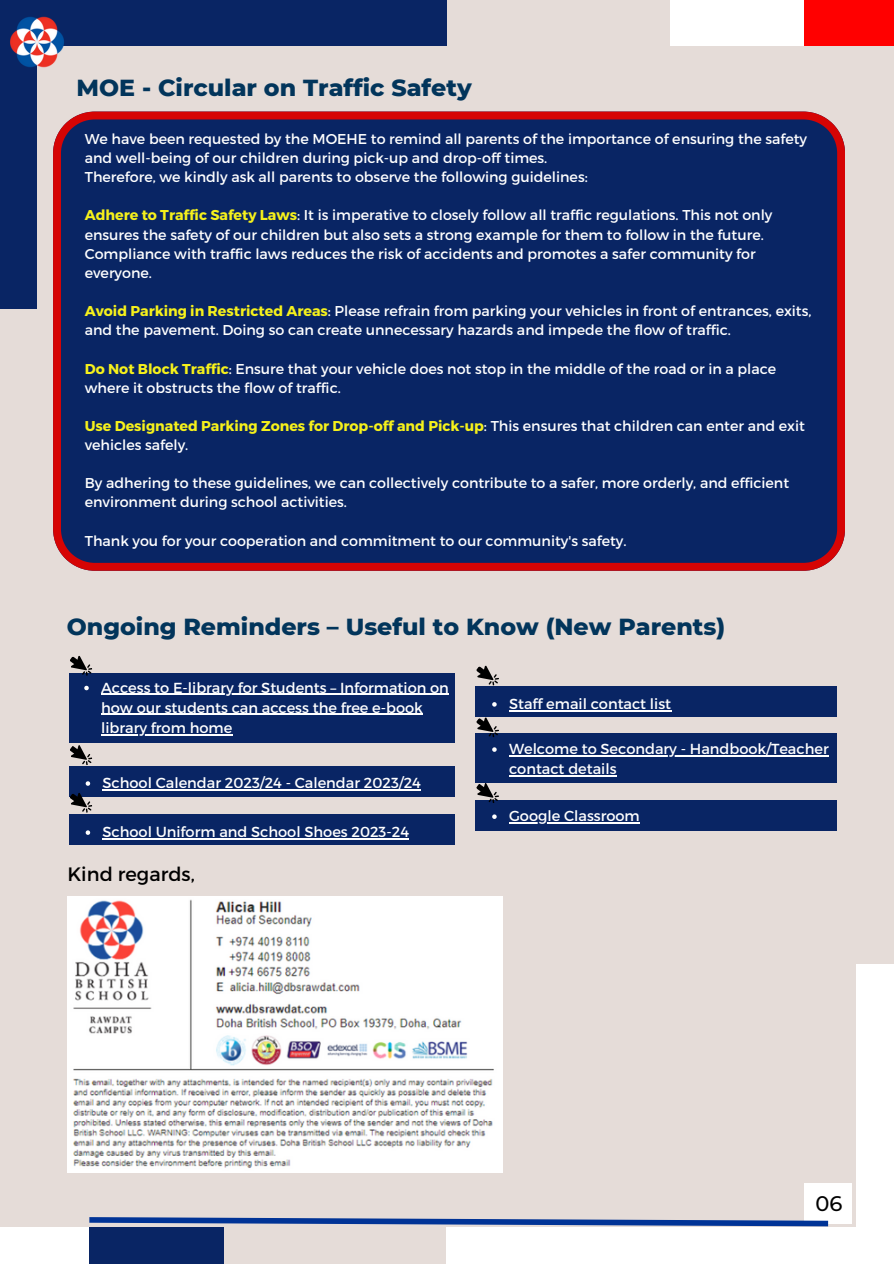
<style>
.page{position:relative;width:894px;height:1264px;background:#fff}
.page>*{position:absolute;margin:0;border:0;box-sizing:border-box;transform-origin:0 0}
.t1{font:800 23.7px "Montserrat";color:#02355b}
.t2{font:500 21px "Montserrat";color:#000}
.t3{font:19.35px "Montserrat";color:#000}
.t4{font:14.55px/20.2px "Montserrat";color:#fff}
.t5{font:14.25px/19.2px "Montserrat";color:#fff}
.s1{font-weight:700;color:#f6f11b}
</style>
<div class="page">
<div style="left:0;top:0;width:893px;height:1263px;background:#e5dcd8"></div>
<div style="left:856px;top:964px;width:37px;height:299px;background:#fff"></div>
<div style="left:446px;top:1227px;width:447px;height:36px;background:#fff"></div>
<div style="left:0;top:1227px;width:89px;height:36px;background:#fff"></div>
<div style="left:89px;top:1227px;width:134px;height:36px;background:#092564"></div>
<div style="left:0;top:0;width:37px;height:308px;background:#092564"></div>
<div style="left:0;top:0;width:446px;height:46px;background:#092564"></div>
<div style="left:670px;top:0;width:134px;height:46px;background:#fff"></div>
<div style="left:804px;top:0;width:89px;height:46px;background:#f00"></div>
<div style="left:804px;top:1183px;width:47px;height:40px;background:#fff"></div>
<svg style="left:89px;top:1217px;width:744px;height:12px"></svg>
<img style="left:10px;top:16px;width:54px;height:52px">
<div style="left:69px;top:765px;width:385px;height:31px;background:#092564"></div>
<div style="left:69px;top:814px;width:385px;height:31px;background:#092564"></div>
<svg style="left:70px;top:745px;width:23px;height:20px"></svg>
<div style="left:475px;top:686px;width:361px;height:31px;background:#092564"></div>
<svg style="left:69px;top:793px;width:24px;height:20px"></svg>
<div style="left:475px;top:733px;width:361px;height:49px;background:#092564"></div>
<svg style="left:476px;top:665px;width:23px;height:21px"></svg>
<div style="left:475px;top:800px;width:361px;height:30px;background:#092564"></div>
<svg style="left:476px;top:717px;width:23px;height:20px"></svg>
<div style="left:69px;top:673px;width:385px;height:70px;background:#092564"></div>
<img style="left:67px;top:896px;width:435px;height:276px">
<svg style="left:475px;top:782px;width:24px;height:21px"></svg>
<svg style="left:86px;top:781px;width:4px;height:4px"></svg>
<hr style="left:102px;top:789px;width:319px;height:1px;background:#fff">
<svg style="left:86px;top:830px;width:4px;height:4px"></svg>
<hr style="left:102px;top:838px;width:307px;height:1px;background:#fff">
<svg style="left:492px;top:702px;width:4px;height:4px"></svg>
<hr style="left:509px;top:710px;width:162px;height:1px;background:#fff">
<svg style="left:492px;top:747px;width:4px;height:4px"></svg>
<hr style="left:509px;top:755px;width:257px;height:1px;background:#fff">
<hr style="left:766px;top:755px;width:62px;height:1px;background:#fff">
<hr style="left:509px;top:775px;width:107px;height:1px;background:#fff">
<svg style="left:492px;top:814px;width:4px;height:5px"></svg>
<hr style="left:509px;top:822px;width:130px;height:1px;background:#fff">
<svg style="left:70px;top:655px;width:22px;height:36px"></svg>
<hr style="left:101px;top:693px;width:348px;height:1px;background:#fff">
<hr style="left:101px;top:714px;width:322px;height:1px;background:#fff">
<hr style="left:101px;top:734px;width:131px;height:1px;background:#fff">
<div style="left:53px;top:112px;width:791px;height:458px;background:#092564"></div>
<p class="t1" style="left:77px;top:73px;width:396px">MOE - Circular on Traffic Safety</p>
<p class="t5" style="left:85px;top:128px;width:723px">We have been requested by the MOEHE to remind all parents of the importance of ensuring the safety and well-being of our children during pick-up and drop-off times.</p>
<p class="t5" style="left:85px;top:167px;width:504px">Therefore, we kindly ask all parents to observe the following guidelines:</p>
<h1 class="t5" style="left:85px;top:205px;width:689px"><span class="s1">Adhere to Traffic Safety Laws</span>: It is imperative to closely follow all traffic regulations. This not only ensures the safety of our children but also sets a strong example for them to follow in the future.<br>Compliance with traffic laws reduces the risk of accidents and promotes a safer community for everyone.</h1>
<p class="t5" style="left:85px;top:301px;width:728px"><span class="s1">Avoid Parking in Restricted Areas</span>: Please refrain from parking your vehicles in front of entrances, exits, and the pavement. Doing so can create unnecessary hazards and impede the flow of traffic.</p>
<p class="t5" style="left:85px;top:358px;width:692px"><span class="s1">Do Not Block Traffic</span>: Ensure that your vehicle does not stop in the middle of the road or in a place where it obstructs the flow of traffic.</p>
<p class="t5" style="left:85px;top:415px;width:721px"><span class="s1">Use Designated Parking Zones for Drop-off and Pick-up</span>: This ensures that children can enter and exit vehicles safely.</p>
<p class="t5" style="left:85px;top:473px;width:705px">By adhering to these guidelines, we can collectively contribute to a safer, more orderly, and efficient environment during school activities.</p>
<p class="t5" style="left:85px;top:530px;width:543px">Thank you for your cooperation and commitment to our community's safety.</p>
<p class="t1" style="left:67px;top:612px;width:659px">Ongoing Reminders – Useful to Know (New Parents)</p>
<p class="t4" style="left:101px;top:676px;width:349px">Access to E-library for Students – Information on how our students can access the free e-book</p>
<p class="t4" style="left:101px;top:717px;width:132px">library from home</p>
<p class="t4" style="left:102px;top:772px;width:320px">School Calendar 2023/24 - Calendar 2023/24</p>
<p class="t4" style="left:102px;top:821px;width:308px">School Uniform and School Shoes 2023-24</p>
<p class="t3" style="left:67px;top:861px;width:129px">Kind regards,</p>
<p class="t4" style="left:509px;top:693px;width:163px">Staff email contact list</p>
<p class="t4" style="left:509px;top:738px;width:321px">Welcome to Secondary - Handbook/Teacher contact details</p>
<p class="t4" style="left:509px;top:805px;width:132px">Google Classroom</p>
<h1 class="t2" style="left:815px;top:1190px;width:28px">06</h1>
</div>
